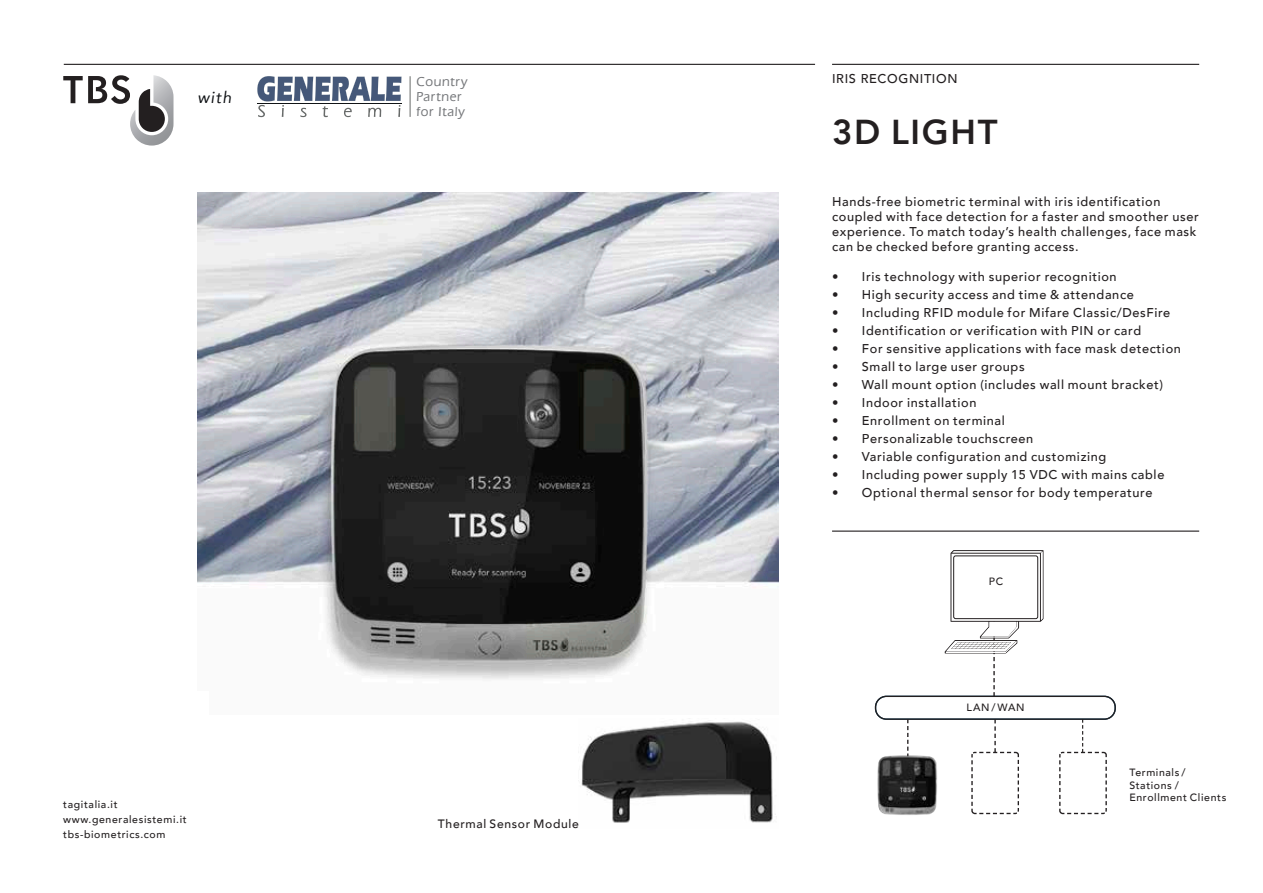
<style>
.page{position:relative;width:1263px;height:893px;background:#fff}
.page>*{position:absolute;margin:0;border:0;box-sizing:border-box;transform-origin:0 0}
.t1{font:800 34.5px "Avenir LT Com";letter-spacing:.05em;color:#231f20}
.t2{font:italic 16.05px "Avenir";color:#0c0f12}
.t3{font:500 13.5px/15px "Eras IT Cby BT";letter-spacing:.05em;color:#76787b}
.t4{font:500 12.75px/15px "Avenir LT Com";letter-spacing:.05em;color:#231f20}
.t5{font:500 12.15px "Avenir LT Com";letter-spacing:.055em;color:#231f20}
.t6{font:500 10.5px/12px "Avenir LT Com";letter-spacing:.06em;color:#231f20}
.t7{font:500 10.5px/15px "Avenir";letter-spacing:.06em;color:#231f20}
</style>
<div class="page">
<hr style="left:64px;top:64px;width:751px;height:1px;background:#231f20">
<hr style="left:832px;top:64px;width:367px;height:1px;background:#231f20">
<svg style="left:63px;top:75px;width:110px;height:71px"></svg>
<img style="left:581px;top:721px;width:195px;height:102px">
<hr style="left:832px;top:531px;width:367px;height:1px;background:#231f20">
<div style="left:875px;top:696px;width:241px;height:24px;border:1px solid #231f20;border-radius:11px"></div>
<svg style="left:907px;top:719px;width:1px;height:32px"></svg>
<svg style="left:945px;top:550px;width:98px;height:146px"></svg>
<svg style="left:971px;top:719px;width:49px;height:96px"></svg>
<svg style="left:1058px;top:719px;width:49px;height:96px"></svg>
<img style="left:877px;top:753px;width:60px;height:62px">
<img style="left:198px;top:192px;width:581px;height:488px">
<svg style="left:257px;top:76px;width:145px;height:41px"></svg>
<hr style="left:257px;top:103px;width:144px;height:1px;background:#111416">
<hr style="left:410px;top:76px;width:1px;height:41px;background:#676a69">
<p class="t2" style="left:197px;top:87px;width:36px">with</p>
<p class="t3" style="left:416px;top:74px;width:53px">Country<br>Partner for Italy</p>
<p class="t7" style="left:63px;top:796px;width:125px">tagitalia.it www.generalesistemi.it</p>
<p class="t6" style="left:63px;top:828px;width:104px">tbs-biometrics.com</p>
<p class="t5" style="left:438px;top:817px;width:142px">Thermal Sensor Module</p>
<p class="t4" style="left:832px;top:71px;width:127px">IRIS RECOGNITION</p>
<h1 class="t1" style="left:832px;top:112px;width:167px">3D LIGHT</h1>
<p class="t4" style="left:832px;top:195px;width:368px">Hands-free biometric terminal with iris identification coupled with face detection for a faster and smoother user experience. To match today’s health challenges, face mask can be checked before granting access.</p>
<p class="t4" style="left:832px;top:270px;width:286px">• Iris technology with superior recognition</p>
<p class="t4" style="left:832px;top:288px;width:303px">• High security access and time &amp; attendance</p>
<p class="t4" style="left:832px;top:306px;width:340px">• Including RFID module for Mifare Classic/DesFire</p>
<p class="t4" style="left:832px;top:324px;width:311px">• Identification or verification with PIN or card</p>
<p class="t4" style="left:832px;top:342px;width:350px">• For sensitive applications with face mask detection</p>
<p class="t4" style="left:832px;top:360px;width:194px">• Small to large user groups</p>
<p class="t4" style="left:832px;top:377px;width:333px">• Wall mount option (includes wall mount bracket)</p>
<p class="t4" style="left:832px;top:395px;width:146px">• Indoor installation</p>
<p class="t4" style="left:832px;top:413px;width:174px">• Enrollment on terminal</p>
<p class="t4" style="left:832px;top:431px;width:203px">• Personalizable touchscreen</p>
<p class="t4" style="left:832px;top:449px;width:276px">• Variable configuration and customizing</p>
<p class="t4" style="left:832px;top:467px;width:334px">• Including power supply 15 VDC with mains cable</p>
<p class="t4" style="left:832px;top:485px;width:322px">• Optional thermal sensor for body temperature</p>
<p class="t6" style="left:989px;top:575px;width:16px">PC</p>
<p class="t6" style="left:966px;top:702px;width:59px">LAN / WAN</p>
<p class="t6" style="left:1129px;top:767px;width:99px">Terminals /<br>Stations /<br>Enrollment Clients</p>
</div>
